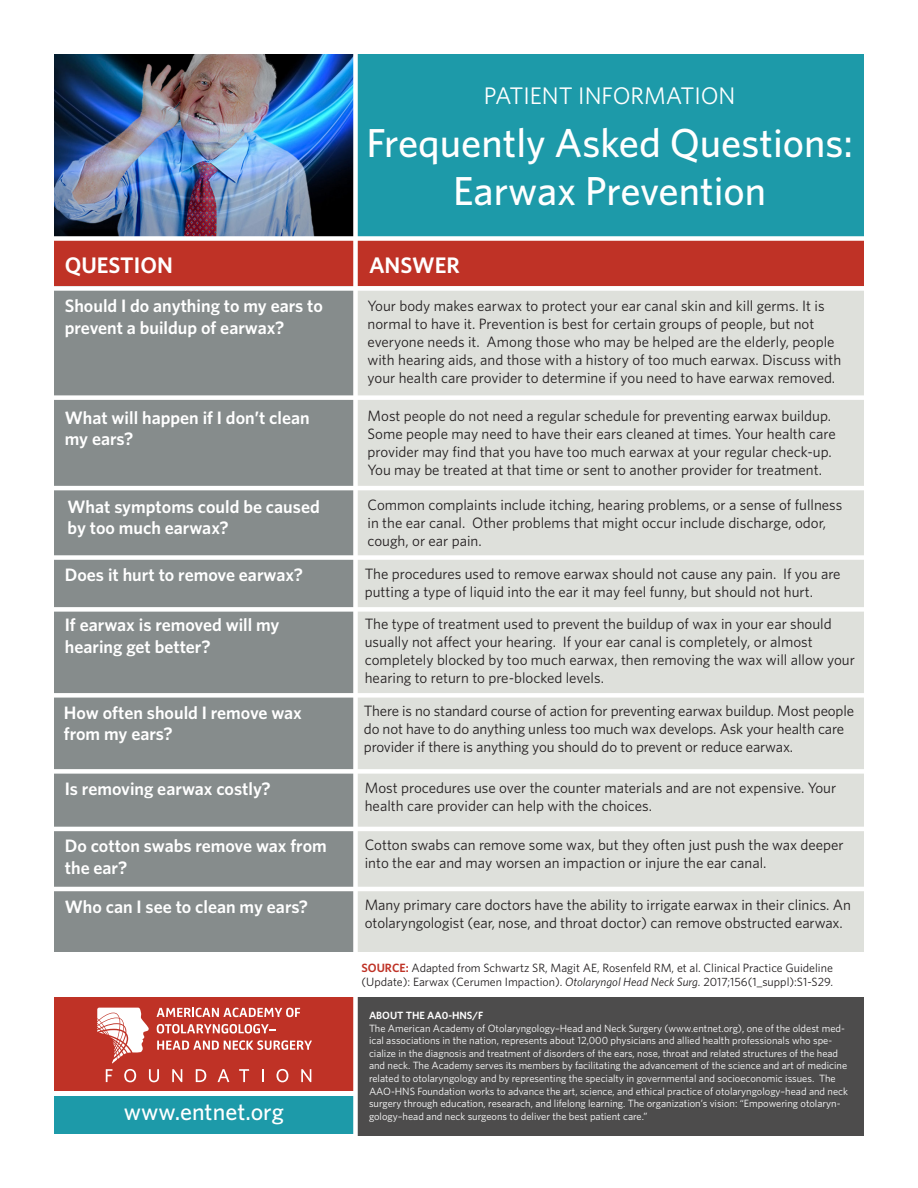
<style>
.page{position:relative;width:918px;height:1188px;background:#fff}
.page>*{position:absolute;margin:0;border:0;box-sizing:border-box;transform-origin:0 0}
.t1{font:500 40.5px/48px "Whitney";color:#fff;text-align:center}
.t2{font:24px "Whitney";color:#fff}
.t3{font:500 24px "Whitney";color:#fff}
.t4{font:600 22.5px "Whitney";color:#fff}
.t5{font:600 18px/21.6px "Whitney";color:#fff}
.t6{font:15px/18px "Whitney";color:#231f20}
.t7{font:12px/14.4px "Whitney";color:#231f20}
.t8{font:10.5px/12.6px "Whitney";color:#fff}
.t9{font:600 10.5px "Whitney";color:#fff}
.s1{font-weight:600;color:#bf3226}
.s2{font-style:italic}
</style>
<div class="page">
<img style="left:54px;top:54px;width:299px;height:182px">
<div style="left:356px;top:54px;width:508px;height:182px;background:#1d9aa9"></div>
<div style="left:54px;top:238px;width:302px;height:714px;background:#868c8c"></div>
<div style="left:356px;top:238px;width:508px;height:714px;background:#dee0db"></div>
<div style="left:54px;top:395px;width:810px;height:5px;background:#fff"></div>
<hr style="left:54px;top:486px;width:810px;height:4px;background:#fff">
<div style="left:54px;top:555px;width:810px;height:5px;background:#fff"></div>
<div style="left:54px;top:769px;width:810px;height:5px;background:#fff"></div>
<hr style="left:54px;top:827px;width:810px;height:4px;background:#fff">
<hr style="left:54px;top:887px;width:810px;height:4px;background:#fff">
<div style="left:54px;top:607px;width:810px;height:5px;background:#fff"></div>
<div style="left:54px;top:1096px;width:299px;height:38px;background:#1d9aa9"></div>
<div style="left:54px;top:997px;width:302px;height:94px;background:#bf3226"></div>
<svg style="left:97px;top:1008px;width:215px;height:74px"></svg>
<div style="left:356px;top:997px;width:508px;height:139px;background:#4d4c4c"></div>
<div style="left:54px;top:693px;width:810px;height:5px;background:#fff"></div>
<div style="left:54px;top:238px;width:810px;height:48px;background:#bf3226"></div>
<div style="left:54px;top:236px;width:810px;height:5px;background:#fff"></div>
<div style="left:54px;top:286px;width:810px;height:5px;background:#fff"></div>
<div style="left:353px;top:54px;width:5px;height:1091px;background:#fff"></div>
<p class="t2" style="left:484px;top:80px;width:253px">PATIENT INFORMATION</p>
<p class="t1" style="left:366px;top:118px;width:488px">Frequently Asked Questions:<br>Earwax Prevention</p>
<p class="t4" style="left:65px;top:250px;width:110px">QUESTION</p>
<p class="t4" style="left:369px;top:250px;width:92px">ANSWER</p>
<p class="t5" style="left:65px;top:295px;width:260px">Should I do anything to my ears to prevent a buildup of earwax?</p>
<p class="t6" style="left:368px;top:296px;width:475px">Your body makes earwax to protect your ear canal skin and kill germs. It is normal to have it. Prevention is best for certain groups of people, but not everyone needs it. Among those who may be helped are the elderly, people with hearing aids, and those with a history of too much earwax. Discuss with your health care provider to determine if you need to have earwax removed.</p>
<p class="t5" style="left:65px;top:406px;width:247px">What will happen if I don’t clean my ears?</p>
<p class="t6" style="left:368px;top:407px;width:470px">Most people do not need a regular schedule for preventing earwax buildup.<br>Some people may need to have their ears cleaned at times. Your health care provider may find that you have too much earwax at your regular check-up.<br>You may be treated at that time or sent to another provider for treatment.</p>
<p class="t5" style="left:68px;top:495px;width:254px">What symptoms could be caused by too much earwax?</p>
<p class="t6" style="left:368px;top:496px;width:476px">Common complaints include itching, hearing problems, or a sense of fullness in the ear canal. Other problems that might occur include discharge, odor, cough, or ear pain.</p>
<p class="t5" style="left:65px;top:564px;width:240px">Does it hurt to remove earwax?</p>
<p class="t6" style="left:365px;top:564px;width:477px">The procedures used to remove earwax should not cause any pain. If you are putting a type of liquid into the ear it may feel funny, but should not hurt.</p>
<p class="t5" style="left:65px;top:614px;width:216px">If earwax is removed will my hearing get better?</p>
<p class="t6" style="left:365px;top:614px;width:492px">The type of treatment used to prevent the buildup of wax in your ear should usually not affect your hearing. If your ear canal is completely, or almost completely blocked by too much earwax, then removing the wax will allow your hearing to return to pre-blocked levels.</p>
<p class="t5" style="left:64px;top:701px;width:240px">How often should I remove wax from my ears?</p>
<p class="t6" style="left:364px;top:702px;width:492px">There is no standard course of action for preventing earwax buildup. Most people do not have to do anything unless too much wax develops. Ask your health care provider if there is anything you should do to prevent or reduce earwax.</p>
<p class="t5" style="left:65px;top:778px;width:208px">Is removing earwax costly?</p>
<p class="t5" style="left:65px;top:835px;width:263px">Do cotton swabs remove wax from the ear?</p>
<p class="t5" style="left:65px;top:895px;width:245px">Who can I see to clean my ears?</p>
<p class="t6" style="left:365px;top:778px;width:473px">Most procedures use over the counter materials and are not expensive. Your health care provider can help with the choices.</p>
<p class="t6" style="left:365px;top:836px;width:481px">Cotton swabs can remove some wax, but they often just push the wax deeper into the ear and may worsen an impaction or injure the ear canal.</p>
<p class="t6" style="left:365px;top:896px;width:488px">Many primary care doctors have the ability to irrigate earwax in their clinics. An otolaryngologist (ear, nose, and throat doctor) can remove obstructed earwax.</p>
<p class="t7" style="left:362px;top:960px;width:473px"><span class="s1">SOURCE:</span> Adapted from Schwartz SR, Magit AE, Rosenfeld RM, et al. Clinical Practice Guideline (Update): Earwax (Cerumen Impaction). <span class="s2">Otolaryngol Head Neck Surg.</span> 2017;156(1_suppl):S1-S29.</p>
<p class="t9" style="left:369px;top:1008px;width:116px">ABOUT THE AA0-HNS/F</p>
<p class="t8" style="left:369px;top:1021px;width:481px">The American Academy of Otolaryngology–Head and Neck Surgery (www.entnet.org), one of the oldest med&shy;ical associations in the nation, represents about 12,000 physicians and allied health professionals who spe&shy;cialize in the diagnosis and treatment of disorders of the ears, nose, throat and related structures of the head and neck. The Academy serves its members by facilitating the advancement of the science and art of medicine related to otolaryngology and by representing the specialty in governmental and socioeconomic issues. The AAO-HNS Foundation works to advance the art, science, and ethical practice of otolaryngology–head and neck surgery through education, researach, and lifelong learning. The organization’s vision: “Empowering otolaryn-</p>
<p class="t3" style="left:124px;top:1096px;width:162px">www.entnet.org</p>
<p class="t8" style="left:369px;top:1110px;width:280px">gology–head and neck surgeons to deliver the best patient care.”</p>
</div>
